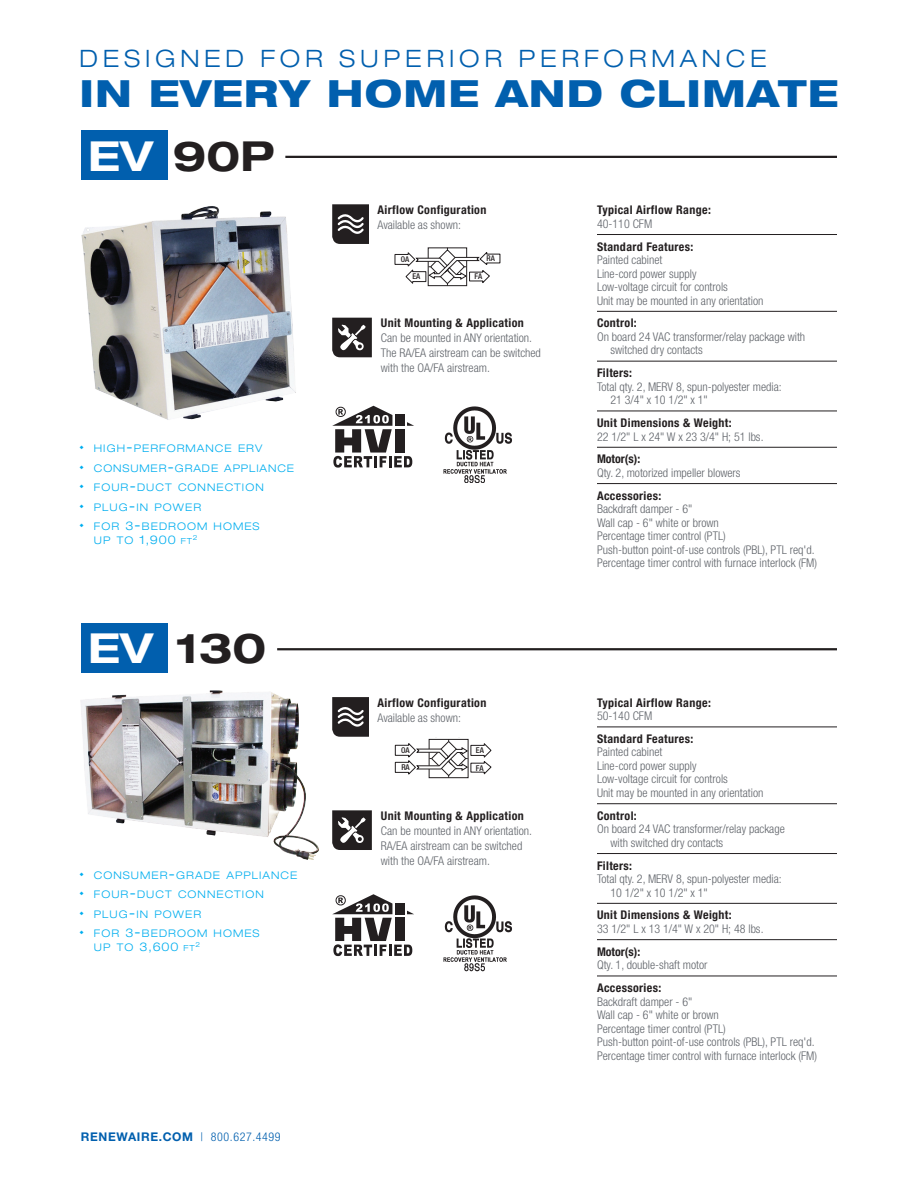
<style>
.page{position:relative;width:918px;height:1188px;background:#fff}
.page>*{position:absolute;margin:0;border:0;box-sizing:border-box;transform-origin:0 0}
.t1{font:700 expanded 41.4px "Helvetica Neue LT Std";color:#231f20}
.t2{font:800 expanded 37.5px "Helvetica Neue LT Std";letter-spacing:.03em;color:#015fae}
.t3{font:300 expanded 24px "Helvetica Neue LT Std";letter-spacing:.2em;color:#015fae}
.t4{font:300 condensed 12px/13.5px "Helvetica Neue";color:#5f6369}
.t5{font:700 condensed 12px "Helvetica Neue";letter-spacing:.03em;color:#231f20}
.t6{font:700 12px "Helvetica Neue LT Std";letter-spacing:.05em;color:#015fae}
.t7{font:300 expanded 12px "Helvetica Neue";letter-spacing:.07em;color:#00aeef}
.t8{font:300 expanded 10.5px "Helvetica Neue";letter-spacing:.1em;color:#00aeef}
.t9{font:500 condensed 7.95px/17px "Helvetica Neue";color:#231f20}
.t10{font:300 expanded 7.05px "Helvetica Neue";color:#00aeef}
.s1{color:#fff}
.s2{font-size:15px}
.s3{font-size:12px}
.s4{font-size:10.5px}
.s5{font-size:8.4px}
.s6{font-family:"Helvetica Neue";font-weight:300;font-stretch:condensed}
</style>
<div class="page">
<div style="left:81px;top:131px;width:86px;height:49px;background:#015fae"></div>
<hr style="left:285px;top:156px;width:552px;height:2px;background:#231f20">
<hr style="left:597px;top:234px;width:240px;height:1px;background:#231f20">
<hr style="left:597px;top:311px;width:240px;height:1px;background:#231f20">
<hr style="left:597px;top:447px;width:240px;height:1px;background:#231f20">
<hr style="left:597px;top:483px;width:240px;height:1px;background:#231f20">
<hr style="left:597px;top:361px;width:240px;height:1px;background:#231f20">
<hr style="left:597px;top:411px;width:240px;height:1px;background:#231f20">
<img style="left:81px;top:206px;width:215px;height:214px">
<svg style="left:332px;top:406px;width:82px;height:62px"></svg>
<img style="left:443px;top:406px;width:69px;height:77px">
<svg style="left:332px;top:318px;width:39px;height:39px;background:#4b4849"></svg>
<svg style="left:332px;top:204px;width:37px;height:40px"></svg>
<svg style="left:394px;top:248px;width:107px;height:38px"></svg>
<div style="left:81px;top:623px;width:86px;height:50px;background:#015fae"></div>
<hr style="left:277px;top:648px;width:560px;height:2px;background:#231f20">
<hr style="left:597px;top:727px;width:240px;height:1px;background:#231f20">
<hr style="left:597px;top:803px;width:240px;height:1px;background:#231f20">
<hr style="left:597px;top:939px;width:240px;height:1px;background:#231f20">
<hr style="left:597px;top:976px;width:240px;height:1px;background:#231f20">
<hr style="left:597px;top:853px;width:240px;height:1px;background:#231f20">
<hr style="left:597px;top:903px;width:240px;height:1px;background:#231f20">
<img style="left:80px;top:690px;width:239px;height:170px">
<svg style="left:332px;top:894px;width:82px;height:62px"></svg>
<img style="left:443px;top:895px;width:69px;height:76px">
<svg style="left:332px;top:810px;width:39px;height:40px;background:#4d494a"></svg>
<svg style="left:395px;top:739px;width:97px;height:39px"></svg>
<svg style="left:332px;top:697px;width:37px;height:40px"></svg>
<h3 class="t3" style="left:80px;top:44px;width:689px">DESIGNED FOR SUPERIOR PERFORMANCE</h3>
<h2 class="t2" style="left:80px;top:70px;width:760px">IN EVERY HOME AND CLIMATE</h2>
<h1 class="t1" style="left:88px;top:130px;width:188px"><span class="s1">EV</span> 90P</h1>
<p class="t5" style="left:597px;top:203px;width:115px">Typical Airflow Range:</p>
<p class="t4" style="left:597px;top:217px;width:57px">40-110 CFM</p>
<p class="t5" style="left:597px;top:239px;width:98px">Standard Features:</p>
<p class="t4" style="left:597px;top:253px;width:168px">Painted cabinet<br>Line-cord power supply<br>Low-voltage circuit for controls<br>Unit may be mounted in any orientation</p>
<p class="t5" style="left:597px;top:316px;width:41px">Control:</p>
<p class="t4" style="left:610px;top:330px;width:196px;text-indent:-14px">On board 24 VAC transformer/relay package with switched dry contacts</p>
<p class="t5" style="left:597px;top:366px;width:37px">Filters:</p>
<p class="t4" style="left:610px;top:380px;width:173px;text-indent:-14px">Total qty. 2, MERV 8, spun-polyester media:<br>21 3/4" x 10 1/2" x 1"</p>
<p class="t5" style="left:597px;top:415px;width:136px">Unit Dimensions &amp; Weight:</p>
<p class="t4" style="left:597px;top:429px;width:168px">22 1/2" L x 24" W x 23 3/4" H; 51 lbs.</p>
<p class="t5" style="left:597px;top:452px;width:45px">Motor(s):</p>
<p class="t4" style="left:597px;top:466px;width:145px">Qty. 2, motorized impeller blowers</p>
<p class="t5" style="left:597px;top:488px;width:66px">Accessories:</p>
<p class="t4" style="left:597px;top:502px;width:222px">Backdraft damper - 6"<br>Wall cap - 6" white or brown<br>Percentage timer control (PTL)<br>Push-button point-of-use controls (PBL), PTL req'd.<br>Percentage timer control with furnace interlock (FM)</p>
<p class="t5" style="left:378px;top:202px;width:110px">Airflow Configuration</p>
<p class="t4" style="left:378px;top:218px;width:85px">Available as shown:</p>
<p class="t9" style="left:486px;top:250px;width:10px">RA</p>
<p class="t9" style="left:401px;top:251px;width:10px">OA</p>
<p class="t9" style="left:474px;top:268px;width:9px">FA</p>
<p class="t9" style="left:412px;top:268px;width:9px">EA</p>
<p class="t5" style="left:381px;top:315px;width:145px">Unit Mounting &amp; Application</p>
<p class="t4" style="left:381px;top:330px;width:162px;line-height:15px">Can be mounted in ANY orientation.<br>The RA/EA airstream can be switched with the OA/FA airstream.</p>
<p class="t8" style="left:80px;top:442px;width:184px">◆ HIGH<span class="s2">-</span>PERFORMANCE ERV</p>
<p class="t8" style="left:80px;top:462px;width:216px">◆ CONSUMER<span class="s2">-</span>GRADE APPLIANCE</p>
<p class="t8" style="left:80px;top:481px;width:186px">◆ FOUR<span class="s2">-</span>DUCT CONNECTION</p>
<p class="t8" style="left:80px;top:501px;width:123px">◆ PLUG<span class="s2">-</span>IN POWER</p>
<p class="t8" style="left:80px;top:520px;width:182px">◆ FOR <span class="s3">3</span><span class="s2">-</span>BEDROOM HOMES</p>
<p class="t7" style="left:94px;top:532px;width:100px"><span class="s4">UP TO</span> 1,900 <span class="s5">FT</span></p>
<p class="t10" style="left:193px;top:533px;width:6px">2</p>
<h1 class="t1" style="left:88px;top:622px;width:180px"><span class="s1">EV</span> 130</h1>
<p class="t8" style="left:80px;top:869px;width:219px">◆ CONSUMER<span class="s2">-</span>GRADE APPLIANCE</p>
<p class="t8" style="left:80px;top:888px;width:186px">◆ FOUR<span class="s2">-</span>DUCT CONNECTION</p>
<p class="t8" style="left:80px;top:908px;width:123px">◆ PLUG<span class="s2">-</span>IN POWER</p>
<p class="t8" style="left:80px;top:927px;width:182px">◆ FOR <span class="s3">3</span><span class="s2">-</span>BEDROOM HOMES</p>
<p class="t7" style="left:94px;top:939px;width:102px"><span class="s4">UP TO</span> 3,600 <span class="s5">FT</span></p>
<p class="t10" style="left:196px;top:940px;width:6px">2</p>
<p class="t6" style="left:81px;top:1129px;width:201px">RENEWAIRE.COM <span class="s6">| 800.627.4499</span></p>
<p class="t5" style="left:378px;top:695px;width:110px">Airflow Configuration</p>
<p class="t4" style="left:378px;top:710px;width:85px">Available as shown:</p>
<p class="t9" style="left:401px;top:742px;width:10px">OA<br>RA</p>
<p class="t9" style="left:476px;top:742px;width:10px">EA</p>
<p class="t9" style="left:476px;top:759px;width:9px">FA</p>
<p class="t5" style="left:381px;top:808px;width:145px">Unit Mounting &amp; Application</p>
<p class="t4" style="left:381px;top:823px;width:153px;line-height:15px">Can be mounted in ANY orientation.<br>RA/EA airstream can be switched with the OA/FA airstream.</p>
<p class="t5" style="left:597px;top:695px;width:115px">Typical Airflow Range:</p>
<p class="t4" style="left:597px;top:709px;width:57px">50-140 CFM</p>
<p class="t5" style="left:597px;top:731px;width:98px">Standard Features:</p>
<p class="t4" style="left:597px;top:745px;width:168px">Painted cabinet<br>Line-cord power supply<br>Low-voltage circuit for controls<br>Unit may be mounted in any orientation</p>
<p class="t5" style="left:597px;top:808px;width:41px">Control:</p>
<p class="t4" style="left:610px;top:822px;width:176px;text-indent:-14px">On board 24 VAC transformer/relay package with switched dry contacts</p>
<p class="t5" style="left:597px;top:858px;width:37px">Filters:</p>
<p class="t4" style="left:610px;top:872px;width:173px;text-indent:-14px">Total qty. 2, MERV 8, spun-polyester media:<br>10 1/2" x 10 1/2" x 1"</p>
<p class="t5" style="left:597px;top:908px;width:136px">Unit Dimensions &amp; Weight:</p>
<p class="t4" style="left:597px;top:922px;width:168px">33 1/2" L x 13 1/4" W x 20" H; 48 lbs.</p>
<p class="t5" style="left:597px;top:944px;width:45px">Motor(s):</p>
<p class="t4" style="left:597px;top:958px;width:112px">Qty. 1, double-shaft motor</p>
<p class="t5" style="left:597px;top:980px;width:66px">Accessories:</p>
<p class="t4" style="left:597px;top:994px;width:222px">Backdraft damper - 6"<br>Wall cap - 6" white or brown<br>Percentage timer control (PTL)<br>Push-button point-of-use controls (PBL), PTL req'd.<br>Percentage timer control with furnace interlock (FM)</p>
</div>
